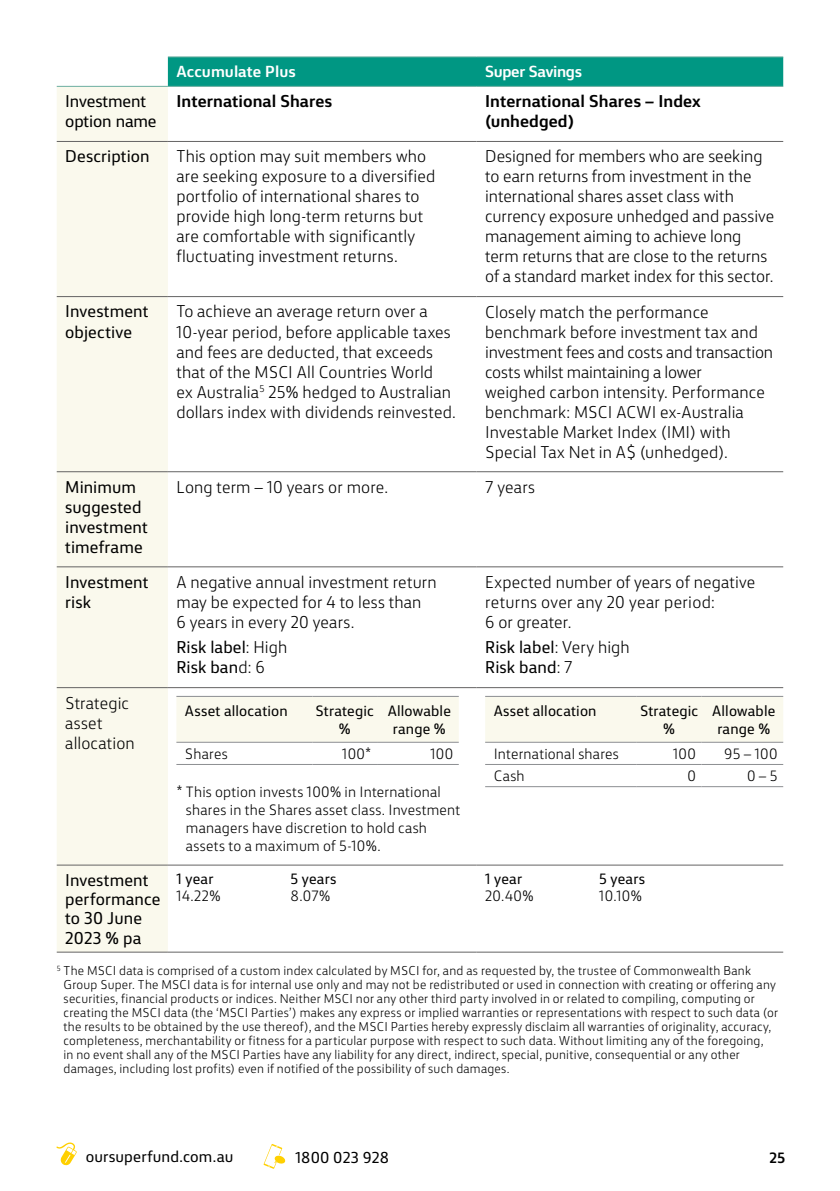
<style>
.page{position:relative;width:840px;height:1191px;background:#fff}
.page>*{position:absolute;margin:0;border:0;box-sizing:border-box;transform-origin:0 0}
.t1{font:300 16px/20px "CBA Sans";letter-spacing:.005em;color:#000}
.t2{font:16px/20px "CBA Sans";letter-spacing:.005em;color:#000}
.t3{font:700 16px/20px "CBA Sans";letter-spacing:.005em;color:#000}
.t4{font:700 15px "CBA Sans";color:#fff}
.t5{font:700 15px "CBA Sans";letter-spacing:-.02em;color:#fff}
.t6{font:14.8px "CBA Sans";letter-spacing:.01em;color:#000}
.t7{font:300 14px/18px "CBA Sans";letter-spacing:.015em;color:#000}
.t8{font:14px/18px "CBA Sans";letter-spacing:.015em;color:#000;text-align:center}
.t9{font:700 14px "CBA Sans";color:#000}
.t10{font:300 12px/14px "CBA Sans";letter-spacing:.02em;color:#000}
.s1{font-weight:300}
</style>
<div class="page">
<svg style="left:56px;top:1142px;width:21px;height:23px"></svg>
<svg style="left:263px;top:1144px;width:22px;height:24px"></svg>
<div style="left:168px;top:58px;width:614px;height:28px;background:#009783"></div>
<div style="left:57px;top:87px;width:111px;height:864px;background:#faf9ed"></div>
<svg style="left:168px;top:865px;width:614px;height:1px"></svg>
<hr style="left:57px;top:141px;width:111px;height:1px;background:#646363">
<hr style="left:168px;top:141px;width:308px;height:1px;background:#646363">
<hr style="left:476px;top:141px;width:306px;height:1px;background:#646363">
<hr style="left:57px;top:296px;width:111px;height:1px;background:#646363">
<hr style="left:168px;top:296px;width:308px;height:1px;background:#646363">
<hr style="left:476px;top:296px;width:306px;height:1px;background:#646363">
<hr style="left:57px;top:471px;width:111px;height:1px;background:#646363">
<hr style="left:168px;top:471px;width:308px;height:1px;background:#646363">
<hr style="left:476px;top:471px;width:306px;height:1px;background:#646363">
<hr style="left:57px;top:566px;width:111px;height:1px;background:#646363">
<hr style="left:168px;top:566px;width:308px;height:1px;background:#646363">
<hr style="left:476px;top:566px;width:306px;height:1px;background:#646363">
<hr style="left:57px;top:687px;width:111px;height:1px;background:#646363">
<hr style="left:168px;top:687px;width:308px;height:1px;background:#646363">
<hr style="left:476px;top:687px;width:306px;height:1px;background:#646363">
<hr style="left:57px;top:864px;width:111px;height:1px;background:#646363">
<hr style="left:168px;top:864px;width:308px;height:1px;background:#646363">
<hr style="left:476px;top:864px;width:306px;height:1px;background:#646363">
<hr style="left:57px;top:951px;width:111px;height:1px;background:#646363">
<hr style="left:168px;top:951px;width:308px;height:1px;background:#646363">
<hr style="left:476px;top:951px;width:306px;height:1px;background:#646363">
<hr style="left:168px;top:57px;width:308px;height:1px;background:#6caea0">
<hr style="left:476px;top:57px;width:306px;height:1px;background:#6caea0">
<hr style="left:168px;top:86px;width:308px;height:1px;background:#6caea0">
<hr style="left:476px;top:86px;width:306px;height:1px;background:#6caea0">
<hr style="left:57px;top:86px;width:111px;height:1px;background:#6caea0">
<div style="left:176px;top:697px;width:282px;height:45px;background:#faf9ed"></div>
<hr style="left:176px;top:696px;width:136px;height:1px;background:#8c8e92">
<hr style="left:312px;top:696px;width:65px;height:1px;background:#8c8e92">
<hr style="left:377px;top:696px;width:81px;height:1px;background:#8c8e92">
<hr style="left:176px;top:742px;width:136px;height:1px;background:#8c8e92">
<hr style="left:312px;top:742px;width:65px;height:1px;background:#8c8e92">
<hr style="left:377px;top:742px;width:81px;height:1px;background:#8c8e92">
<hr style="left:176px;top:764px;width:136px;height:1px;background:#8c8e92">
<hr style="left:312px;top:764px;width:65px;height:1px;background:#8c8e92">
<hr style="left:377px;top:764px;width:81px;height:1px;background:#8c8e92">
<div style="left:485px;top:697px;width:297px;height:45px;background:#faf9ed"></div>
<hr style="left:485px;top:696px;width:151px;height:1px;background:#8c8e92">
<hr style="left:636px;top:696px;width:65px;height:1px;background:#8c8e92">
<hr style="left:701px;top:696px;width:81px;height:1px;background:#8c8e92">
<hr style="left:485px;top:742px;width:151px;height:1px;background:#8c8e92">
<hr style="left:636px;top:742px;width:65px;height:1px;background:#8c8e92">
<hr style="left:701px;top:742px;width:81px;height:1px;background:#8c8e92">
<hr style="left:485px;top:764px;width:151px;height:1px;background:#8c8e92">
<hr style="left:636px;top:764px;width:65px;height:1px;background:#8c8e92">
<hr style="left:701px;top:764px;width:81px;height:1px;background:#8c8e92">
<hr style="left:485px;top:786px;width:151px;height:1px;background:#8c8e92">
<hr style="left:636px;top:786px;width:65px;height:1px;background:#8c8e92">
<hr style="left:701px;top:786px;width:81px;height:1px;background:#8c8e92">
<p class="t4" style="left:176px;top:58px;width:121px">Accumulate Plus</p>
<p class="t5" style="left:485px;top:58px;width:98px">Super Savings</p>
<p class="t2" style="left:65px;top:90px;width:93px">Investment option name</p>
<p class="t3" style="left:176px;top:90px;width:157px">International Shares</p>
<p class="t3" style="left:485px;top:90px;width:217px">International Shares – Index (unhedged)</p>
<p class="t2" style="left:65px;top:145px;width:86px">Description</p>
<p class="t1" style="left:176px;top:145px;width:260px">This option may suit members who are seeking exposure to a diversified portfolio of international shares to provide high long-term returns but are comfortable with significantly fluctuating investment returns.</p>
<p class="t1" style="left:485px;top:145px;width:290px">Designed for members who are seeking to earn returns from investment in the international shares asset class with currency exposure unhedged and passive management aiming to achieve long term returns that are close to the returns of a standard market index for this sector.</p>
<p class="t2" style="left:65px;top:300px;width:85px">Investment objective</p>
<p class="t1" style="left:176px;top:300px;width:281px">To achieve an average return over a 10-year period, before applicable taxes and fees are deducted, that exceeds that of the MSCI All Countries World<br>ex Australia<sup>5</sup> 25% hedged to Australian dollars index with dividends reinvested.</p>
<p class="t1" style="left:485px;top:300px;width:289px">Closely match the performance benchmark before investment tax and investment fees and costs and transaction costs whilst maintaining a lower<br>weighed carbon intensity. Performance benchmark: MSCI ACWI ex-Australia Investable Market Index (IMI) with Special Tax Net in A$ (unhedged).</p>
<p class="t2" style="left:65px;top:475px;width:84px">Minimum suggested investment timeframe</p>
<p class="t1" style="left:176px;top:475px;width:213px">Long term – 10 years or more.</p>
<p class="t1" style="left:485px;top:475px;width:51px">7 years</p>
<p class="t2" style="left:65px;top:570px;width:85px">Investment risk</p>
<p class="t1" style="left:176px;top:570px;width:262px">A negative annual investment return may be expected for 4 to less than<br>6 years in every 20 years.</p>
<p class="t2" style="left:176px;top:636px;width:112px">Risk label<span class="s1">: High<br></span>Risk ban<span class="s1">d: 6</span></p>
<p class="t1" style="left:485px;top:570px;width:271px">Expected number of years of negative returns over any 20 year period:<br>6 or greater.</p>
<p class="t2" style="left:485px;top:636px;width:146px">Risk label<span class="s1">: Very high<br></span>Risk band<span class="s1">: 7</span></p>
<p class="t1" style="left:65px;top:691px;width:71px">Strategic asset allocation</p>
<p class="t8" style="left:185px;top:700px;width:104px">Asset allocation</p>
<p class="t8" style="left:315px;top:700px;width:60px">Strategic %</p>
<p class="t8" style="left:387px;top:700px;width:65px">Allowable range %</p>
<p class="t7" style="left:185px;top:743px;width:44px">Shares</p>
<p class="t7" style="left:342px;top:743px;width:31px">100*</p>
<p class="t7" style="left:430px;top:743px;width:24px">100</p>
<p class="t7" style="left:186px;top:781px;width:276px;text-indent:-10px">* This option invests 100% in International shares in the Shares asset class. Investment managers have discretion to hold cash assets to a maximum of 5-10%.</p>
<p class="t2" style="left:65px;top:869px;width:97px;line-height:19.2px">Investment performance to 30 June<br>2023 % pa</p>
<p class="t8" style="left:176px;top:869px;width:38px">1 year</p>
<p class="t8" style="left:290px;top:869px;width:47px">5 years</p>
<p class="t7" style="left:176px;top:886px;width:46px">14.22%</p>
<p class="t7" style="left:290px;top:886px;width:41px">8.07%</p>
<p class="t8" style="left:493px;top:700px;width:104px">Asset allocation</p>
<p class="t8" style="left:639px;top:700px;width:60px">Strategic %</p>
<p class="t8" style="left:711px;top:700px;width:65px">Allowable range %</p>
<p class="t7" style="left:493px;top:743px;width:127px">International shares</p>
<p class="t7" style="left:672px;top:743px;width:24px">100</p>
<p class="t7" style="left:723px;top:743px;width:55px">95 – 100</p>
<p class="t7" style="left:493px;top:765px;width:32px">Cash</p>
<p class="t7" style="left:687px;top:765px;width:10px">0</p>
<p class="t7" style="left:746px;top:765px;width:32px">0 – 5</p>
<p class="t8" style="left:485px;top:869px;width:38px">1 year</p>
<p class="t8" style="left:599px;top:869px;width:47px">5 years</p>
<p class="t7" style="left:485px;top:886px;width:50px">20.40%</p>
<p class="t7" style="left:599px;top:886px;width:44px">10.10%</p>
<p class="t10" style="left:63px;top:962px;width:715px;text-indent:-7px"><sup>5</sup> The MSCI data is comprised of a custom index calculated by MSCI for, and as requested by, the trustee of Commonwealth Bank Group Super. The MSCI data is for internal use only and may not be redistributed or used in connection with creating or offering any securities, financial products or indices. Neither MSCI nor any other third party involved in or related to compiling, computing or creating the MSCI data (the ‘MSCI Parties’) makes any express or implied warranties or representations with respect to such data (or the results to be obtained by the use thereof), and the MSCI Parties hereby expressly disclaim all warranties of originality, accuracy, completeness, merchantability or fitness for a particular purpose with respect to such data. Without limiting any of the foregoing,<br>in no event shall any of the MSCI Parties have any liability for any direct, indirect, special, punitive, consequential or any other damages, including lost profits) even if notified of the possibility of such damages.</p>
<p class="t6" style="left:86px;top:1144px;width:149px">oursuperfund.com.au</p>
<p class="t6" style="left:295px;top:1144px;width:95px">1800 023 928</p>
<p class="t9" style="left:769px;top:1144px;width:18px">25</p>
</div>
